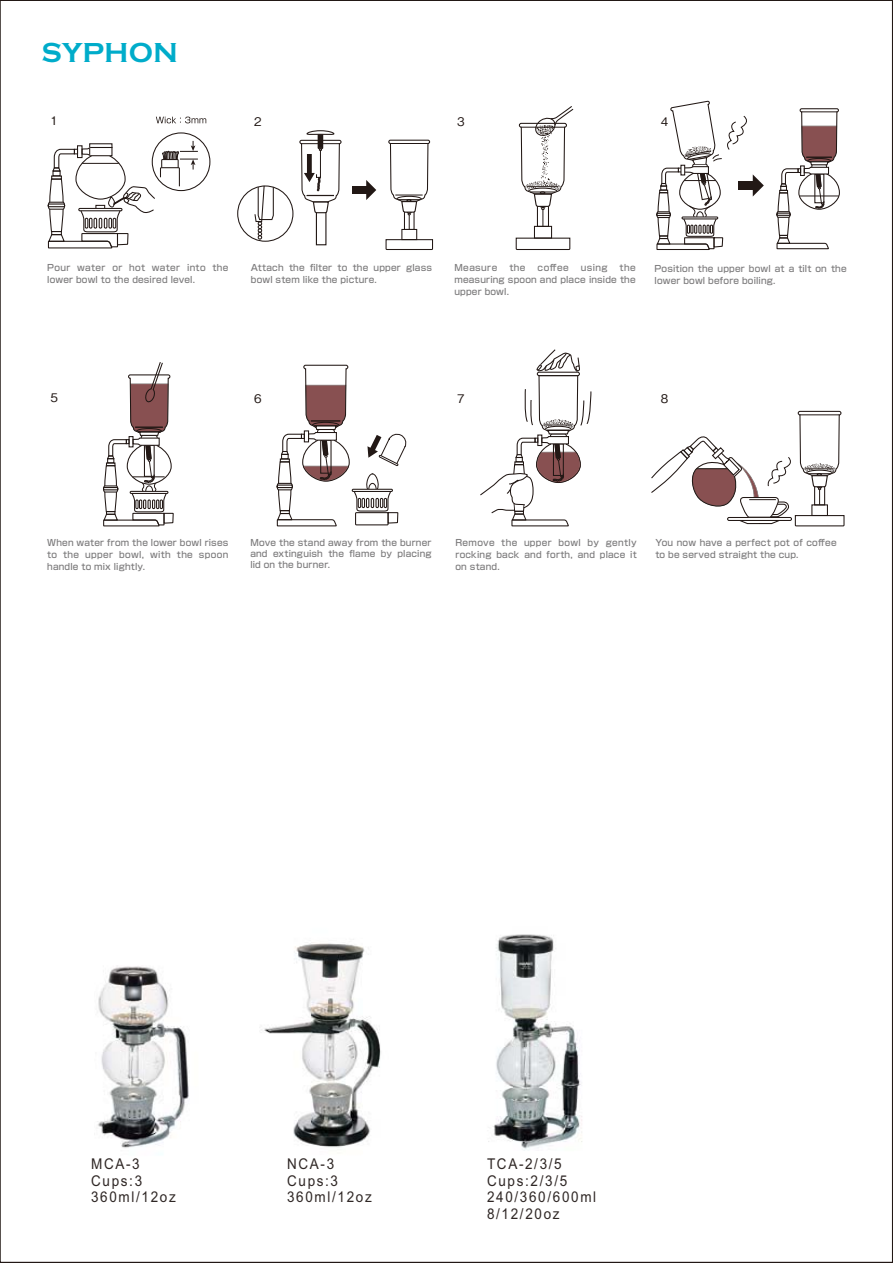
<style>
.page{position:relative;width:893px;height:1263px;background:#fff}
.page>*{position:absolute;margin:0;border:0;box-sizing:border-box;transform-origin:0 0}
.t1{font:700 28.5px "Copperplate Gothic";color:#00acca}
.t2{font:14.85px/16.5px "Arial Narrow";letter-spacing:.1em;color:#2f2725;scale:1.11 1}
.t3{font:11.85px "Gothic BBB Pro Medium 90 msp RKSJ H";color:#221815}
.t4{font:8.85px/11.9px "Shin Go Pro Medium 90 msp RKSJ H";letter-spacing:.025em;color:#7d7c7d}
.t5{font:8.85px "Shin Go Pro Medium 90 msp RKSJ H";letter-spacing:.05em;color:#7d7c7d}
</style>
<div class="page">
<img style="left:488px;top:934px;width:94px;height:217px">
<img style="left:97px;top:966px;width:92px;height:182px">
<img style="left:261px;top:942px;width:120px;height:206px">
<svg style="left:47px;top:141px;width:151px;height:108px"></svg>
<svg style="left:156px;top:117px;width:50px;height:6px"></svg>
<div style="left:534px;top:226px;width:18px;height:13px;border:1px solid #221815"></div>
<svg style="left:515px;top:237px;width:56px;height:13px"></svg>
<svg style="left:518px;top:106px;width:56px;height:120px"></svg>
<svg style="left:103px;top:362px;width:71px;height:165px"></svg>
<svg style="left:276px;top:364px;width:131px;height:163px"></svg>
<svg style="left:480px;top:349px;width:112px;height:178px"></svg>
<svg style="left:776px;top:108px;width:64px;height:142px"></svg>
<div style="left:237px;top:185px;width:56px;height:57px;border:1px solid #221815;border-radius:50%"></div>
<svg style="left:254px;top:185px;width:20px;height:55px"></svg>
<svg style="left:385px;top:239px;width:49px;height:11px"></svg>
<div style="left:316px;top:211px;width:10px;height:34px;border:1px solid #221815"></div>
<svg style="left:366px;top:180px;width:10px;height:20px"></svg>
<div style="left:352px;top:186px;width:17px;height:8px;background:#221815"></div>
<svg style="left:299px;top:130px;width:43px;height:84px"></svg>
<svg style="left:388px;top:139px;width:43px;height:91px"></svg>
<svg style="left:656px;top:100px;width:108px;height:150px"></svg>
<svg style="left:651px;top:410px;width:194px;height:117px"></svg>
<h1 class="t1" style="left:42px;top:36px;width:138px">SYPHON</h1>
<h3 class="t3" style="left:50px;top:116px;width:9px">1</h3>
<h3 class="t3" style="left:254px;top:117px;width:9px">2</h3>
<h3 class="t3" style="left:457px;top:117px;width:9px">3</h3>
<h3 class="t3" style="left:661px;top:117px;width:9px">4</h3>
<p class="t4" style="left:47px;top:263px;width:183px">Pour water or hot water into the lower bowl to the desired level.</p>
<p class="t4" style="left:251px;top:263px;width:183px">Attach the filter to the upper glass bowl stem like the picture.</p>
<p class="t5" style="left:454px;top:264px;width:44px">Measure</p>
<p class="t4" style="left:509px;top:263px;width:18px">the</p>
<p class="t4" style="left:538px;top:263px;width:33px">coffee</p>
<p class="t4" style="left:581px;top:263px;width:28px">using</p>
<p class="t4" style="left:454px;top:263px;width:183px;text-align:justify;text-indent:165px">the measuring spoon and place inside the upper bowl.</p>
<p class="t4" style="left:654px;top:264px;width:194px">Position the upper bowl at a tilt on the lower bowl before boiling.</p>
<h3 class="t3" style="left:50px;top:393px;width:9px">5</h3>
<h3 class="t3" style="left:254px;top:394px;width:9px">6</h3>
<h3 class="t3" style="left:457px;top:394px;width:9px">7</h3>
<h3 class="t3" style="left:661px;top:394px;width:9px">8</h3>
<p class="t4" style="left:47px;top:538px;width:183px;text-align:justify">When water from the lower bowl rises to the upper bowl, with the spoon handle to mix lightly.</p>
<p class="t4" style="left:250px;top:538px;width:183px;line-height:11.1px;text-align:justify">Move the stand away from the burner and extinguish the flame by placing lid on the burner.</p>
<p class="t4" style="left:455px;top:538px;width:183px;text-align:justify">Remove the upper bowl by gently rocking back and forth, and place it on stand.</p>
<p class="t4" style="left:655px;top:538px;width:183px">You now have a perfect pot of coffee to be served straight the cup.</p>
<h2 class="t2" style="left:91px;top:1156px;width:78px">MCA-3<br>Cups:3<br>360ml/12oz</h2>
<h2 class="t2" style="left:287px;top:1156px;width:78px">NCA-3<br>Cups:3<br>360ml/12oz</h2>
<h2 class="t2" style="left:487px;top:1156px;width:100px">TCA-2/3/5<br>Cups:2/3/5<br>240/360/600ml<br>8/12/20oz</h2>
</div>
